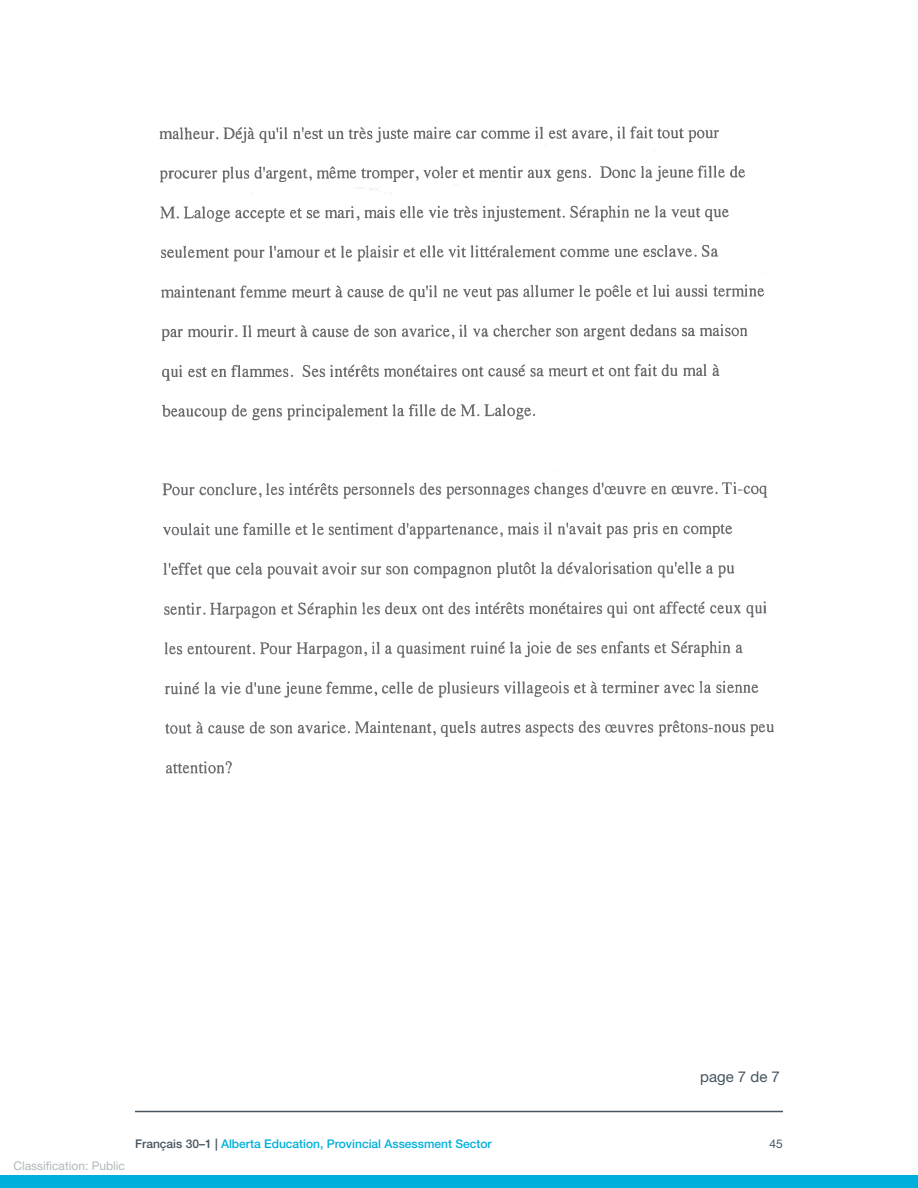
<style>
.page{position:relative;width:918px;height:1188px;background:#fff}
.page>*{position:absolute;margin:0;border:0;box-sizing:border-box;transform-origin:0 0}
.Body_Copy_ExAssignSc{font:15px "Helvetica Neue LT Std";color:#465560}
.t1{font:500 12px "Helvetica Neue LT Std";color:#00afdb}
.t2{font:12px "Helvetica Neue LT Std";color:#b1b8bc}
.t3{font:12px "Helvetica Neue LT Std";color:#465560}
.s1{color:#465560}
</style>
<div class="page">
<hr style="left:135px;top:1111px;width:648px;height:1px;background:#465560">
<div style="left:0;top:1175px;width:918px;height:13px;background:#00afdb"></div>
<img style="left:159px;top:126px;width:604px;height:295px">
<img style="left:162px;top:483px;width:612px;height:290px">
<p class="Body_Copy_ExAssignSc" style="left:700px;top:1068px;width:81px">page 7 de 7</p>
<p class="t2" style="left:14px;top:1159px;width:113px">Classification: Public</p>
<p class="t1" style="left:135px;top:1137px;width:358px"><span class="s1">Français 30–1 |</span> Alberta Education, Provincial Assessment Sector</p>
<p class="t3" style="left:770px;top:1137px;width:15px">45</p>
</div>
